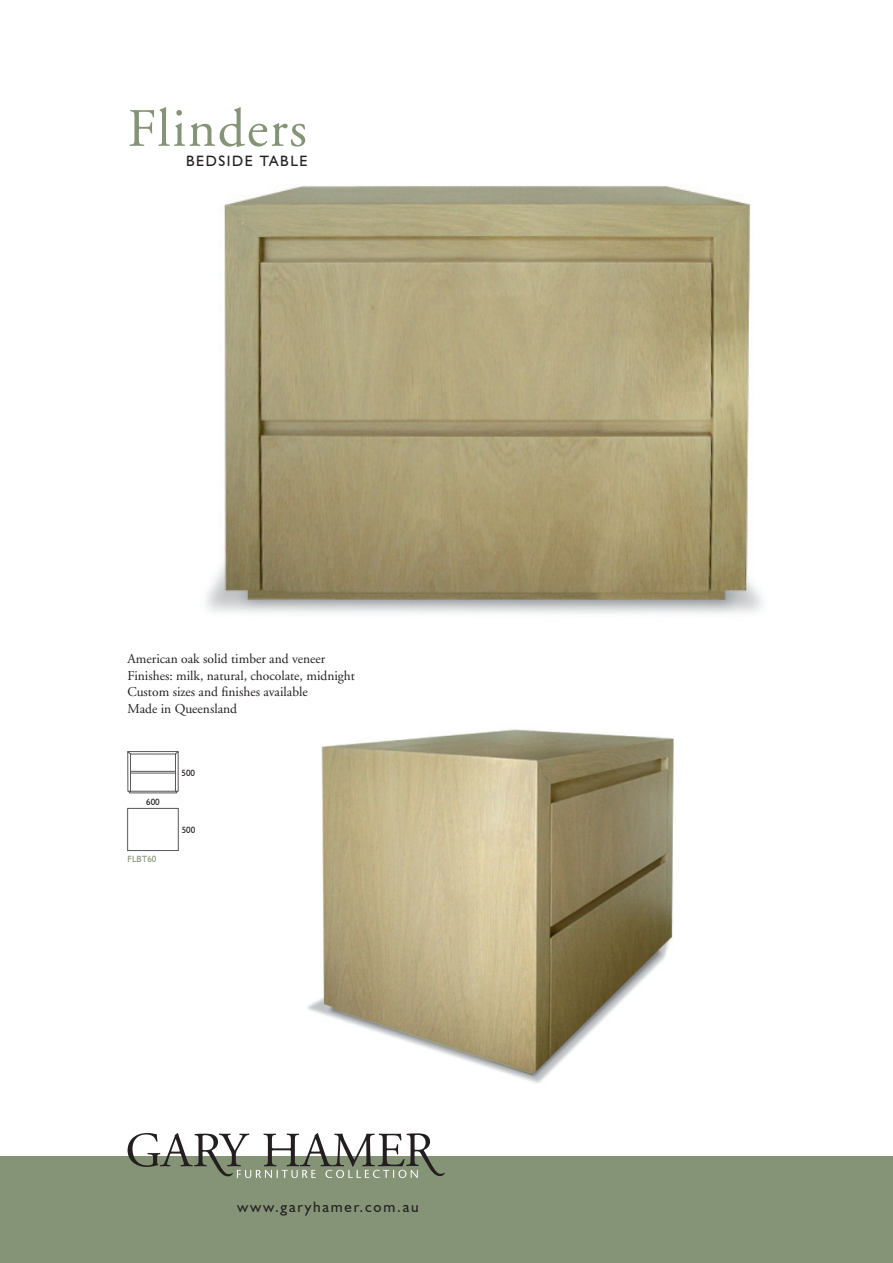
<style>
.page{position:relative;width:893px;height:1263px;background:#fff}
.page>*{position:absolute;margin:0;border:0;box-sizing:border-box;transform-origin:0 0}
.t1{font:54px "Adobe Garamond";letter-spacing:.03em;color:#859477}
.t2{font:15px "Humanist 521 BT";letter-spacing:.12em;color:#231f20}
.t3{font:15px "Humanist 521 BT";letter-spacing:.1em;color:#231f20}
.t4{font:13.5px/16.5px "Adobe Garamond";color:#231f20}
.t5{font:9px "Humanist 521 BT";letter-spacing:-.005em;color:#231f20}
.t6{font:9px "Humanist 521 BT";color:#859477}
</style>
<div class="page">
<div style="left:0;top:1157px;width:893px;height:106px;background:#859477"></div>
<svg style="left:128px;top:1133px;width:317px;height:45px"></svg>
<svg style="left:127px;top:751px;width:52px;height:42px"></svg>
<img style="left:206px;top:186px;width:557px;height:428px">
<img style="left:307px;top:729px;width:367px;height:354px">
<div style="left:127px;top:808px;width:51px;height:43px;border:1px solid #57585a"></div>
<h1 class="t1" style="left:128px;top:100px;width:181px">Flinders</h1>
<p class="t3" style="left:186px;top:152px;width:123px">bedside table</p>
<p class="t4" style="left:128px;top:651px;width:229px">American oak solid timber and veneer Finishes: milk, natural, chocolate, midnight Custom sizes and finishes available<br>Made in Queensland</p>
<p class="t5" style="left:146px;top:796px;width:15px">600</p>
<p class="t6" style="left:128px;top:853px;width:30px">FLBT60</p>
<p class="t5" style="left:182px;top:768px;width:15px">500</p>
<p class="t5" style="left:182px;top:825px;width:15px">500</p>
<p class="t2" style="left:237px;top:1197px;width:183px">www.garyhamer.com.au</p>
</div>
